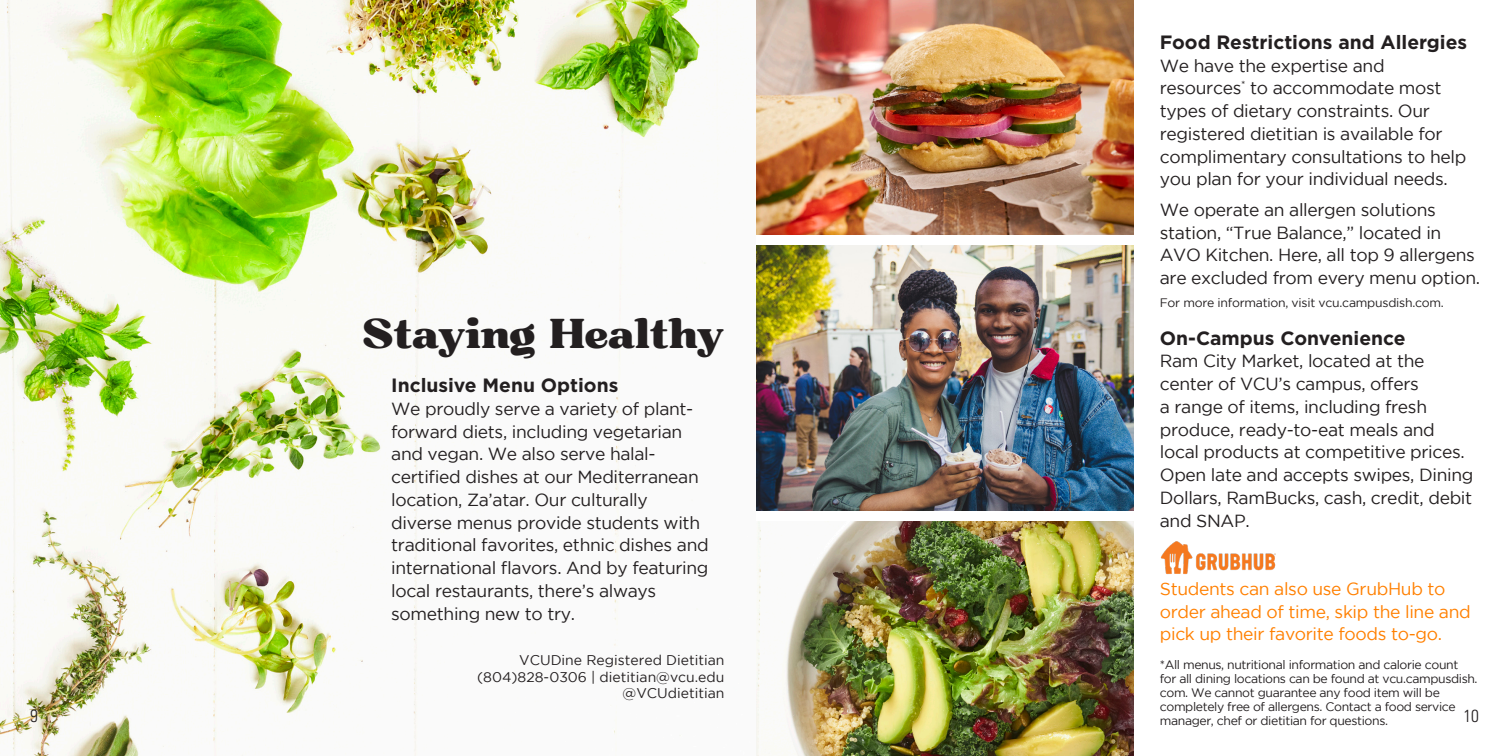
<style>
.page{position:relative;width:1512px;height:756px;background:#fff}
.page>*{position:absolute;margin:0;border:0;box-sizing:border-box;transform-origin:0 0}
.t1{font:40.25px "Bugaki";letter-spacing:-.01em;color:#231f20}
.t2{font:700 19.25px "Gotham HTF";color:#231f20}
.t3{font:17.5px/22.8px "Gotham";letter-spacing:-.02em;color:#231f20}
.t4{font:17.5px/22.8px "Gotham";letter-spacing:-.02em;color:#ff8000}
.t5{font:300 condensed 17.5px "Univers LT Std";color:#231f20}
.t6{font:14px "Gotham";color:#231f20}
.t7{font:12.25px/14px "Gotham";letter-spacing:-.03em;color:#231f20}
</style>
<div class="page">
<img style="left:0;top:0;width:706px;height:756px">
<img style="left:756px;top:522px;width:378px;height:234px">
<img style="left:756px;top:0;width:378px;height:234px">
<img style="left:756px;top:245px;width:378px;height:266px">
<img style="left:1160px;top:541px;width:116px;height:34px">
<p class="t5" style="left:30px;top:705px;width:9px">9</p>
<p class="t1" style="left:362px;top:307px;width:363px">Staying Healthy</p>
<p class="t2" style="left:391px;top:374px;width:229px">Inclusive Menu Options</p>
<p class="t3" style="left:391px;top:397px;width:319px">We proudly serve a variety of plant&shy;forward diets, including vegetarian and vegan. We also serve halal&shy;certified dishes at our Mediterranean location, Za’atar. Our culturally diverse menus provide students with traditional favorites, ethnic dishes and international flavors. And by featuring local restaurants, there’s always something new to try.</p>
<p class="t6" style="left:519px;top:652px;width:207px">VCUDine Registered Dietitian</p>
<p class="t6" style="left:477px;top:669px;width:249px">(804)828-0306 | dietitian@vcu.edu</p>
<p class="t6" style="left:623px;top:686px;width:103px">@VCUdietitian</p>
<p class="t2" style="left:1160px;top:31px;width:309px">Food Restrictions and Allergies</p>
<p class="t3" style="left:1160px;top:54px;width:308px">We have the expertise and resources<sup>*</sup> to accommodate most types of dietary constraints. Our registered dietitian is available for complimentary consultations to help you plan for your individual needs.</p>
<p class="t3" style="left:1160px;top:198px;width:322px">We operate an allergen solutions station, “True Balance,” located in AVO Kitchen. Here, all top 9 allergens are excluded from every menu option.</p>
<p class="t7" style="left:1160px;top:295px;width:286px">For more information, visit vcu.campusdish.com.</p>
<p class="t2" style="left:1160px;top:327px;width:247px">On-Campus Convenience</p>
<p class="t3" style="left:1160px;top:349px;width:315px">Ram City Market, located at the center of VCU’s campus, offers<br>a range of items, including fresh produce, ready-to-eat meals and local products at competitive prices.<br>Open late and accepts swipes, Dining<br>Dollars, RamBucks, cash, credit, debit and SNAP.</p>
<p class="t4" style="left:1160px;top:577px;width:312px">Students can also use GrubHub to order ahead of time, skip the line and pick up their favorite foods to-go.</p>
<p class="t7" style="left:1160px;top:657px;width:319px">*All menus, nutritional information and calorie count for all dining locations can be found at vcu.campusdish. com. We cannot guarantee any food item will be completely free of allergens. Contact a food service manager, chef or dietitian for questions.</p>
<p class="t5" style="left:1464px;top:705px;width:17px">10</p>
</div>
